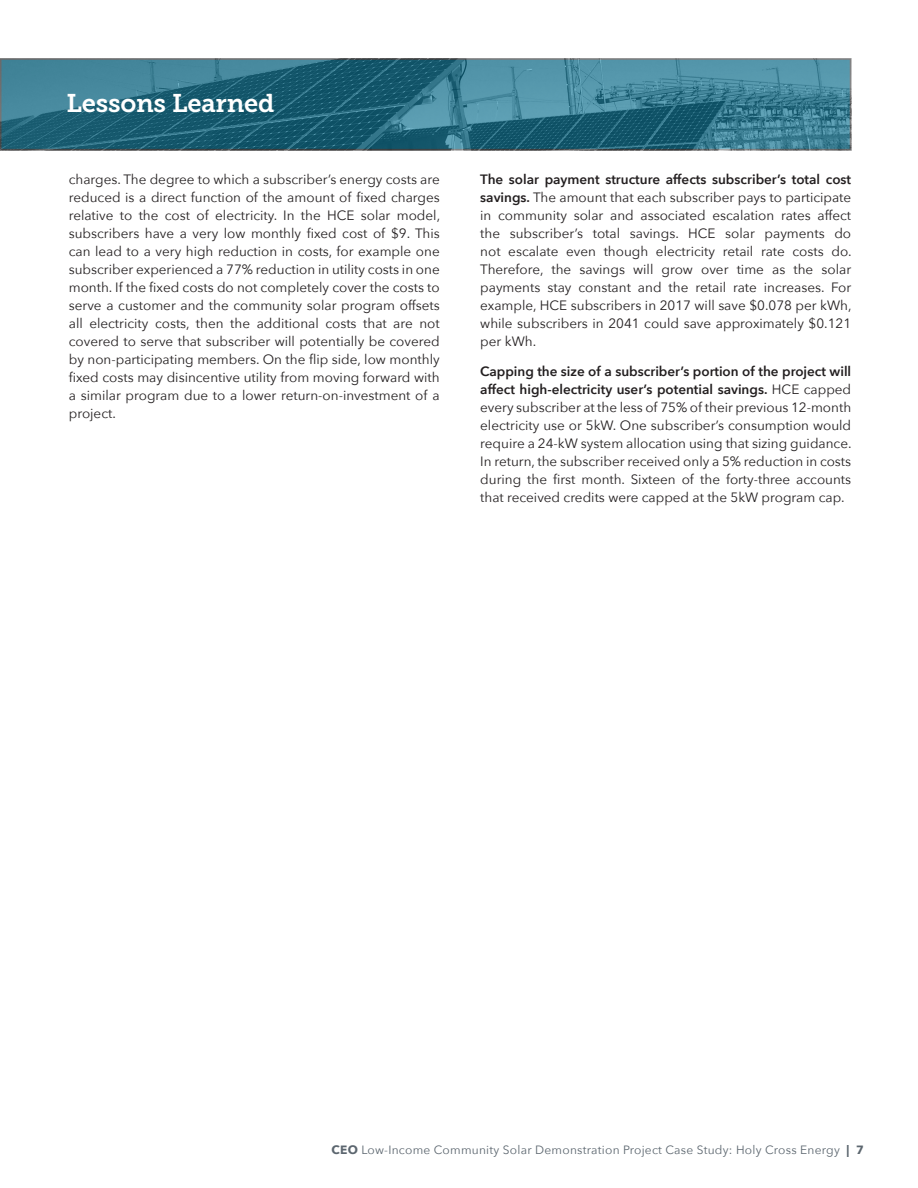
<style>
.page{position:relative;width:918px;height:1188px;background:#fff}
.page>*{position:absolute;margin:0;border:0;box-sizing:border-box;transform-origin:0 0}
.CEO_Chapter_Title{font:25.5px "Museo Slab 700";letter-spacing:-.01em;color:#fff}
.CEO_Base_Body_Copy{font:13.5px/18px "Avenir Next";color:#231f20;text-align:justify}
.t1{font:12px "Avenir Next";letter-spacing:.02em;color:#5c666f}
.s1{font-weight:600}
.s2{font-weight:700}
</style>
<div class="page">
<img style="left:0;top:58px;width:851px;height:92px">
<p class="CEO_Chapter_Title" style="left:66px;top:89px;width:210px">Lessons Learned</p>
<p class="CEO_Base_Body_Copy" style="left:69px;top:169px;width:373px">charges. The degree to which a subscriber’s energy costs are reduced is a direct function of the amount of fixed charges relative to the cost of electricity. In the HCE solar model, subscribers have a very low monthly fixed cost of $9. This can lead to a very high reduction in costs, for example one subscriber experienced a 77% reduction in utility costs in one month. If the fixed costs do not completely cover the costs to serve a customer and the community solar program offsets all electricity costs, then the additional costs that are not covered to serve that subscriber will potentially be covered by non-participating members. On the flip side, low monthly fixed costs may disincentive utility from moving forward with a similar program due to a lower return-on-investment of a project.</p>
<p class="CEO_Base_Body_Copy" style="left:480px;top:169px;width:373px"><span class="s1">The solar payment structure affects subscriber’s total cost savings.</span> The amount that each subscriber pays to participate in community solar and associated escalation rates affect the subscriber’s total savings. HCE solar payments do not escalate even though electricity retail rate costs do.<br>Therefore, the savings will grow over time as the solar payments stay constant and the retail rate increases. For example, HCE subscribers in 2017 will save $0.078 per kWh, while subscribers in 2041 could save approximately $0.121 per kWh.</p>
<p class="CEO_Base_Body_Copy" style="left:480px;top:362px;width:373px"><span class="s1">Capping the size of a subscriber’s portion of the project will affect high-electricity user’s potential savings.</span> HCE capped every subscriber at the less of 75% of their previous 12-month electricity use or 5kW. One subscriber’s consumption would require a 24-kW system allocation using that sizing guidance.<br>In return, the subscriber received only a 5% reduction in costs during the first month. Sixteen of the forty-three accounts that received credits were capped at the 5kW program cap.</p>
<p class="t1" style="left:332px;top:1139px;width:534px"><span class="s2">CEO</span> Low-Income Community Solar Demonstration Project Case Study: Holy Cross Energy <span class="s2">| 7</span></p>
</div>
